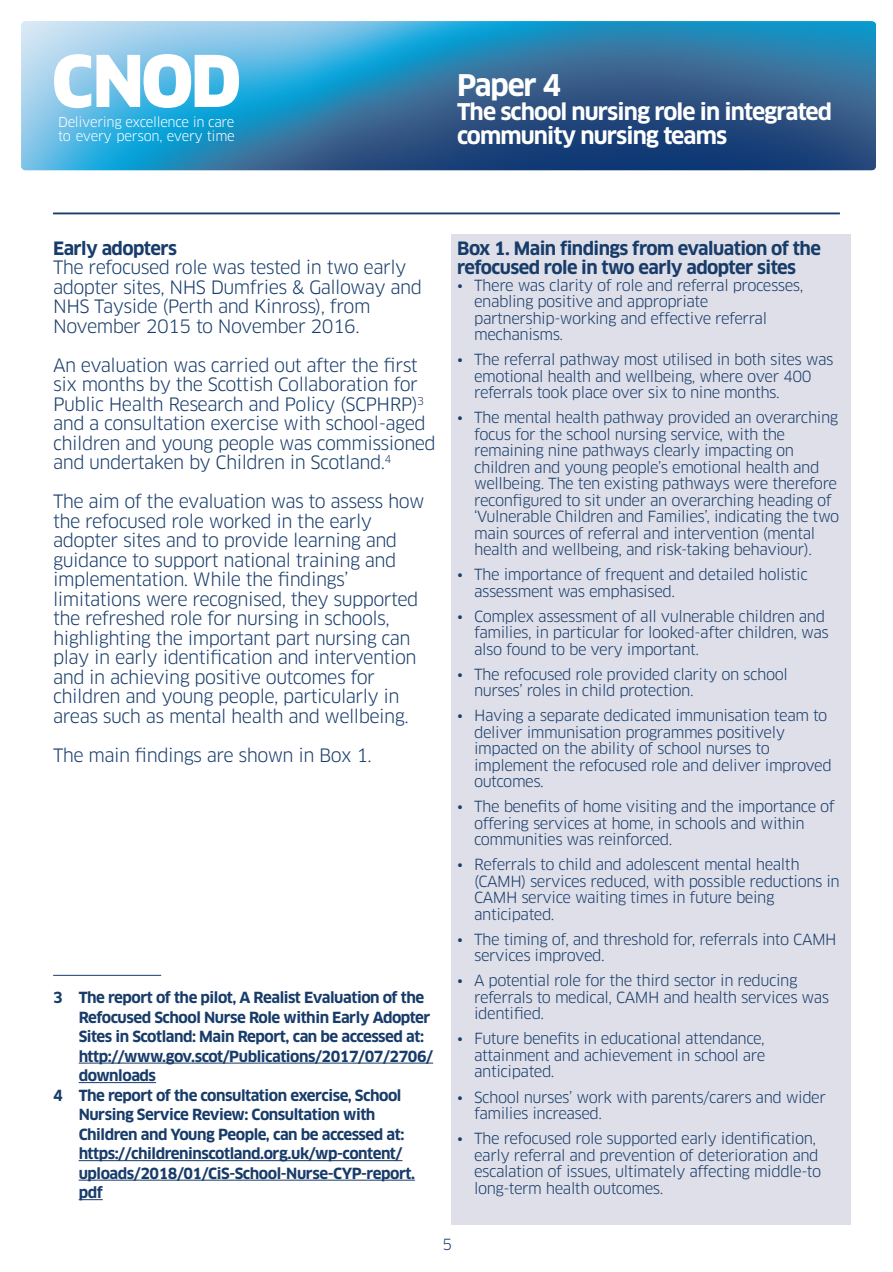
<style>
.page{position:relative;width:893px;height:1272px;background:#fff}
.page>*{position:absolute;margin:0;border:0;box-sizing:border-box;transform-origin:0 0}
.t1{font:700 29.1px "Clan";letter-spacing:-.04em;color:#fff}
.t2{font:700 22.5px/24px "Clan";letter-spacing:-.04em;color:#fff}
.NEW_Body_TEXT{font:18px/19.5px "Clan";letter-spacing:-.03em;color:#183c6a}
.NEW_Heading_1{font:700 18px/19.5px "Clan";letter-spacing:-.03em;color:#183c6a}
.Bullet{font:15px/16.5px "Clan";letter-spacing:-.03em;color:#183c6a}
.Footnote{font:700 15px/19.5px "Clan";letter-spacing:-.03em;color:#183c6a}
.t3{font:13.2px/13.5px "Clan";letter-spacing:-.025em;color:#fff}
</style>
<div class="page">
<img style="left:21px;top:21px;width:855px;height:149px">
<div style="left:451px;top:235px;width:399px;height:990px;background:#dedfe8"></div>
<svg style="left:54px;top:54px;width:185px;height:54px"></svg>
<hr style="left:53px;top:213px;width:787px;height:1px;background:#183c6a">
<hr style="left:53px;top:974px;width:108px;height:1px;background:#183c6a">
<hr style="left:79px;top:1062px;width:354px;height:1px;background:#183c6a">
<hr style="left:79px;top:1082px;width:77px;height:1px;background:#183c6a">
<hr style="left:79px;top:1160px;width:323px;height:1px;background:#183c6a">
<hr style="left:79px;top:1179px;width:336px;height:1px;background:#183c6a">
<svg style="left:79px;top:1199px;width:24px;height:1px"></svg>
<p class="t3" style="left:58px;top:116px;width:178px">Delivering excellence in care to every person, every time</p>
<p class="t1" style="left:457px;top:67px;width:105px">Paper 4</p>
<p class="t2" style="left:457px;top:100px;width:377px">The school nursing role in integrated community nursing teams</p>
<p class="NEW_Heading_1" style="left:53px;top:238px;width:125px">Early adopters</p>
<p class="NEW_Body_TEXT" style="left:53px;top:258px;width:370px">The refocused role was tested in two early adopter sites, NHS Dumfries &amp; Galloway and NHS Tayside (Perth and Kinross), from November 2015 to November 2016.</p>
<p class="NEW_Body_TEXT" style="left:53px;top:355px;width:384px">An evaluation was carried out after the first six months by the Scottish Collaboration for Public Health Research and Policy (SCPHRP)<sup>3 </sup>and a consultation exercise with school-aged children and young people was commissioned and undertaken by Children in Scotland.<sup>4</sup></p>
<p class="NEW_Body_TEXT" style="left:53px;top:492px;width:373px">The aim of the evaluation was to assess how the refocused role worked in the early adopter sites and to provide learning and guidance to support national training and implementation. While the findings’ limitations were recognised, they supported the refreshed role for nursing in schools, highlighting the important part nursing can play in early identification and intervention and in achieving positive outcomes for children and young people, particularly in areas such as mental health and wellbeing.</p>
<p class="NEW_Body_TEXT" style="left:53px;top:745px;width:320px">The main findings are shown in Box 1.</p>
<p class="Footnote" style="left:79px;top:988px;width:356px;text-indent:-26px">3 The report of the pilot, A Realist Evaluation of the Refocused School Nurse Role within Early Adopter Sites in Scotland: Main Report, can be accessed at: http://www.gov.scot/Publications/2017/07/2706/ downloads</p>
<p class="Footnote" style="left:79px;top:1085px;width:338px;text-indent:-26px">4 The report of the consultation exercise, School Nursing Service Review: Consultation with Children and Young People, can be accessed at: https://childreninscotland.org.uk/wp-content/ uploads/2018/01/CiS-School-Nurse-CYP-report. pdf</p>
<p class="NEW_Heading_1" style="left:457px;top:238px;width:365px">Box 1. Main findings from evaluation of the refocused role in two early adopter sites</p>
<p class="Bullet" style="left:474px;top:277px;width:331px;text-indent:-17px">• There was clarity of role and referral processes, enabling positive and appropriate partnership-working and effective referral mechanisms.</p>
<p class="Bullet" style="left:474px;top:351px;width:361px;text-indent:-17px">• The referral pathway most utilised in both sites was emotional health and wellbeing, where over 400 referrals took place over six to nine months.</p>
<p class="Bullet" style="left:474px;top:409px;width:367px;text-indent:-17px">• The mental health pathway provided an overarching focus for the school nursing service, with the remaining nine pathways clearly impacting on children and young people’s emotional health and wellbeing. The ten existing pathways were therefore reconfigured to sit under an overarching heading of ‘Vulnerable Children and Families’, indicating the two main sources of referral and intervention (mental health and wellbeing, and risk-taking behaviour).</p>
<p class="Bullet" style="left:474px;top:566px;width:335px;text-indent:-17px">• The importance of frequent and detailed holistic assessment was emphasised.</p>
<p class="Bullet" style="left:474px;top:608px;width:356px;text-indent:-17px">• Complex assessment of all vulnerable children and families, in particular for looked-after children, was also found to be very important.</p>
<p class="Bullet" style="left:474px;top:666px;width:315px;text-indent:-17px">• The refocused role provided clarity on school nurses’ roles in child protection.</p>
<p class="Bullet" style="left:474px;top:707px;width:359px;text-indent:-17px">• Having a separate dedicated immunisation team to deliver immunisation programmes positively impacted on the ability of school nurses to implement the refocused role and deliver improved outcomes.</p>
<p class="Bullet" style="left:474px;top:798px;width:362px;text-indent:-17px">• The benefits of home visiting and the importance of offering services at home, in schools and within communities was reinforced.</p>
<p class="Bullet" style="left:474px;top:856px;width:367px;text-indent:-17px">• Referrals to child and adolescent mental health (CAMH) services reduced, with possible reductions in CAMH service waiting times in future being anticipated.</p>
<p class="Bullet" style="left:474px;top:931px;width:364px;text-indent:-17px">• The timing of, and threshold for, referrals into CAMH services improved.</p>
<p class="Bullet" style="left:474px;top:972px;width:357px;text-indent:-17px">• A potential role for the third sector in reducing referrals to medical, CAMH and health services was identified.</p>
<p class="Bullet" style="left:474px;top:1030px;width:293px;text-align:justify;text-indent:-17px">• Future benefits in educational attendance, attainment and achievement in school are anticipated.</p>
<p class="Bullet" style="left:474px;top:1088px;width:353px;text-indent:-17px">• School nurses’ work with parents/carers and wider families increased.</p>
<p class="Bullet" style="left:474px;top:1130px;width:349px;text-indent:-17px">• The refocused role supported early identification, early referral and prevention of deterioration and escalation of issues, ultimately affecting middle-to long-term health outcomes.</p>
<p class="Bullet" style="left:442px;top:1235px;width:11px">5</p>
</div>
